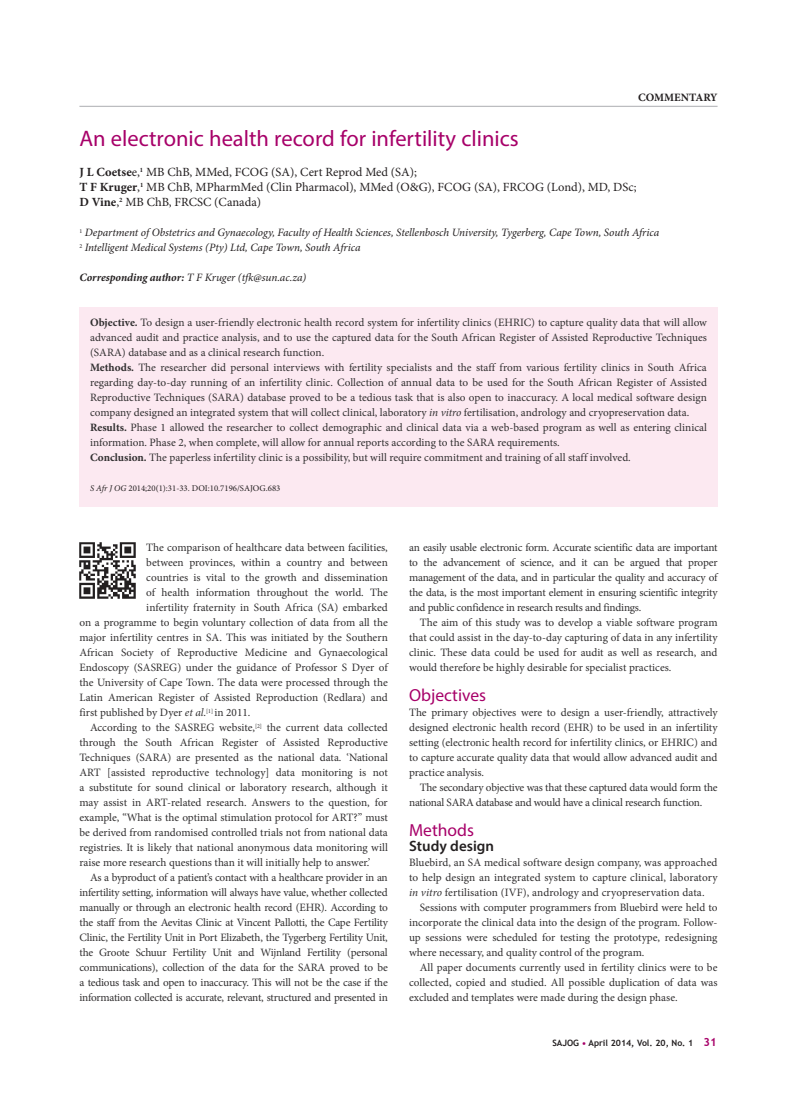
<style>
.page{position:relative;width:797px;height:1105px;background:#fff}
.page>*{position:absolute;margin:0;border:0;box-sizing:border-box;transform-origin:0 0}
.t1{font:22.5px "Myriad Pro";color:#a70169}
.t2{font:17.5px "Myriad Pro";color:#a70169}
.t3{font:600 15px "Myriad Pro";color:#231f20}
.t4{font:12.5px/15px "Minion Pro";color:#231f20}
.t5{font:11.25px/15px "Minion Pro";letter-spacing:-.005em;color:#312f30;text-align:justify}
.t6{font:italic 11.25px/15px "Minion Pro";letter-spacing:-.005em;color:#231f20}
.t7{font:700 11.25px "Minion Pro";color:#231f20}
.t8{font:8.75px "Minion Pro";color:#231f20}
.t9{font:700 8.75px "Trebuchet MS";color:#231f20}
.s1{font-weight:700}
.s2{font-style:italic}
.s3{color:#a70169}
.s4{font-size:11.25px;color:#a70169}
</style>
<div class="page">
<div style="left:79px;top:307px;width:638px;height:199px;background:#fce9f1"></div>
<img style="left:79px;top:543px;width:56px;height:56px">
<hr style="left:79px;top:106px;width:638px;height:1px;background:#bcbdc0">
<p class="t7" style="left:638px;top:90px;width:81px">COMMENTARY</p>
<h1 class="t1" style="left:79px;top:125px;width:441px">An electronic health record for infertility clinics</h1>
<p class="t4" style="left:79px;top:165px;width:559px"><span class="s1">J L Coetse</span>e,<sup>1</sup> MB ChB, MMed, FCOG (SA), Cert Reprod Med (SA);<br><span class="s1">T F Kruger</span>,<sup>1</sup> MB ChB, MPharmMed (Clin Pharmacol), MMed (O&amp;G), FCOG (SA), FRCOG (Lond), MD, DSc;<br><span class="s1">D Vine</span>,<sup>2</sup> MB ChB, FRCSC (Canada)</p>
<p class="t6" style="left:79px;top:225px;width:581px"><sup>1</sup> Department of Obstetrics and Gynaecology, Faculty of Health Sciences, Stellenbosch University, Tygerberg, Cape Town, South Africa<br><sup>2</sup> Intelligent Medical Systems (Pty) Ltd, Cape Town, South Africa</p>
<p class="t6" style="left:79px;top:270px;width:228px"><span class="s1">Corresponding author:</span> T F Kruger (tfk@sun.ac.za)</p>
<p class="t5" style="left:90px;top:315px;width:618px;text-align:left"><span class="s1">Objective.</span> To design a user-friendly electronic health record system for infertility clinics (EHRIC) to capture quality data that will allow advanced audit and practice analysis, and to use the captured data for the South African Register of Assisted Reproductive Techniques (SARA) database and as a clinical research function.<br><span class="s1">Methods.</span> The researcher did personal interviews with fertility specialists and the staff from various fertility clinics in South Africa regarding day-to-day running of an infertility clinic. Collection of annual data to be used for the South African Register of Assisted Reproductive Techniques (SARA) database proved to be a tedious task that is also open to inaccuracy. A local medical software design company designed an integrated system that will collect clinical, laboratory <span class="s2">in vitro</span> fertilisation, andrology and cryopreservation data.<br><span class="s1">Results.</span> Phase 1 allowed the researcher to collect demographic and clinical data via a web-based program as well as entering clinical information. Phase 2, when complete, will allow for annual reports according to the SARA requirements.<br><span class="s1">Conclusion.</span> The paperless infertility clinic is a possibility, but will require commitment and training of all staff involved.</p>
<p class="t8" style="left:90px;top:483px;width:192px"><span class="s2">S Afr J OG</span> 2014;20(1):31-33. DOI:10.7196/SAJOG.683</p>
<p class="t5" style="left:146px;top:540px;width:243px">The comparison of healthcare data between facilities,</p>
<p class="t5" style="left:146px;top:555px;width:243px">between provinces, within a country and between</p>
<p class="t5" style="left:146px;top:570px;width:243px">countries is vital to the growth and dissemination</p>
<p class="t5" style="left:146px;top:585px;width:243px">of health information throughout the world. The</p>
<p class="t5" style="left:146px;top:600px;width:243px">infertility fraternity in South Africa (SA) embarked</p>
<p class="t5" style="left:79px;top:615px;width:310px">on a programme to begin voluntary collection of data from all the</p>
<p class="t5" style="left:79px;top:630px;width:310px">major infertility centres in SA. This was initiated by the Southern</p>
<p class="t5" style="left:79px;top:645px;width:310px">African Society of Reproductive Medicine and Gynaecological</p>
<p class="t5" style="left:79px;top:660px;width:310px">Endoscopy (SASREG) under the guidance of Professor S Dyer of</p>
<p class="t5" style="left:79px;top:675px;width:310px">the University of Cape Town. The data were processed through the</p>
<p class="t5" style="left:79px;top:690px;width:310px">Latin American Register of Assisted Reproduction (Redlara) and</p>
<p class="t5" style="left:79px;top:705px;width:172px">first published by Dyer <span class="s2">et al</span>.<sup>[1]</sup> in 2011.</p>
<p class="t5" style="left:90px;top:720px;width:299px">According to the SASREG website,<sup>[2]</sup> the current data collected</p>
<p class="t5" style="left:79px;top:735px;width:310px">through the South African Register of Assisted Reproductive</p>
<p class="t5" style="left:79px;top:750px;width:310px">Techniques (SARA) are presented as the national data. ‘National</p>
<p class="t5" style="left:79px;top:765px;width:310px">ART [assisted reproductive technology] data monitoring is not</p>
<p class="t5" style="left:79px;top:780px;width:310px">a substitute for sound clinical or laboratory research, although it</p>
<p class="t5" style="left:79px;top:795px;width:310px">may assist in ART-related research. Answers to the question, for</p>
<p class="t5" style="left:79px;top:810px;width:310px">example, “What is the optimal stimulation protocol for ART?” must</p>
<p class="t5" style="left:79px;top:825px;width:310px">be derived from randomised controlled trials not from national data</p>
<p class="t5" style="left:79px;top:840px;width:310px">registries. It is likely that national anonymous data monitoring will</p>
<p class="t5" style="left:79px;top:855px;width:292px">raise more research questions than it will initially help to answer.’</p>
<p class="t5" style="left:90px;top:870px;width:299px">As a byproduct of a patient’s contact with a healthcare provider in an</p>
<p class="t5" style="left:79px;top:885px;width:310px">infertility setting, information will always have value, whether collected</p>
<p class="t5" style="left:79px;top:900px;width:310px">manually or through an electronic health record (EHR). According to</p>
<p class="t5" style="left:79px;top:915px;width:310px">the staff from the Aevitas Clinic at Vincent Pallotti, the Cape Fertility</p>
<p class="t5" style="left:79px;top:930px;width:310px">Clinic, the Fertility Unit in Port Elizabeth, the Tygerberg Fertility Unit,</p>
<p class="t5" style="left:79px;top:945px;width:310px">the Groote Schuur Fertility Unit and Wijnland Fertility (personal</p>
<p class="t5" style="left:79px;top:960px;width:310px">communications), collection of the data for the SARA proved to be</p>
<p class="t5" style="left:79px;top:975px;width:310px">a tedious task and open to inaccuracy. This will not be the case if the</p>
<p class="t5" style="left:79px;top:990px;width:310px">information collected is accurate, relevant, structured and presented in</p>
<p class="t5" style="left:409px;top:540px;width:310px">an easily usable electronic form. Accurate scientific data are important to the advancement of science, and it can be argued that proper management of the data, and in particular the quality and accuracy of the data, is the most important element in ensuring scientific integrity and public confidence in research results and findings.</p>
<p class="t5" style="left:409px;top:615px;width:310px;text-indent:11px">The aim of this study was to develop a viable software program that could assist in the day-to-day capturing of data in any infertility clinic. These data could be used for audit as well as research, and would therefore be highly desirable for specialist practices.</p>
<h2 class="t2" style="left:409px;top:685px;width:78px">Objectives</h2>
<p class="t5" style="left:409px;top:705px;width:310px">The primary objectives were to design a user-friendly, attractively designed electronic health record (EHR) to be used in an infertility setting (electronic health record for infertility clinics, or EHRIC) and to capture accurate quality data that would allow advanced audit and practice analysis.</p>
<p class="t5" style="left:409px;top:780px;width:310px;text-indent:11px">The secondary objective was that these captured data would form the national SARA database and would have a clinical research function.</p>
<h2 class="t2" style="left:409px;top:820px;width:66px">Methods</h2>
<h3 class="t3" style="left:409px;top:837px;width:86px">Study design</h3>
<p class="t5" style="left:409px;top:855px;width:310px">Bluebird, an SA medical software design company, was approached to help design an integrated system to capture clinical, laboratory <span class="s2">in vitro</span> fertilisation (IVF), andrology and cryopreservation data.</p>
<p class="t5" style="left:409px;top:900px;width:310px;text-indent:11px">Sessions with computer programmers from Bluebird were held to incorporate the clinical data into the design of the program. Follow&shy;up sessions were scheduled for testing the prototype, redesigning where necessary, and quality control of the program.</p>
<p class="t5" style="left:409px;top:960px;width:310px;text-indent:11px">All paper documents currently used in fertility clinics were to be collected, copied and studied. All possible duplication of data was excluded and templates were made during the design phase.</p>
<p class="t9" style="left:552px;top:1038px;width:166px">SAJOG <span class="s3">•</span> April 2014, Vol. 20, No. 1 <span class="s4">31</span></p>
</div>
